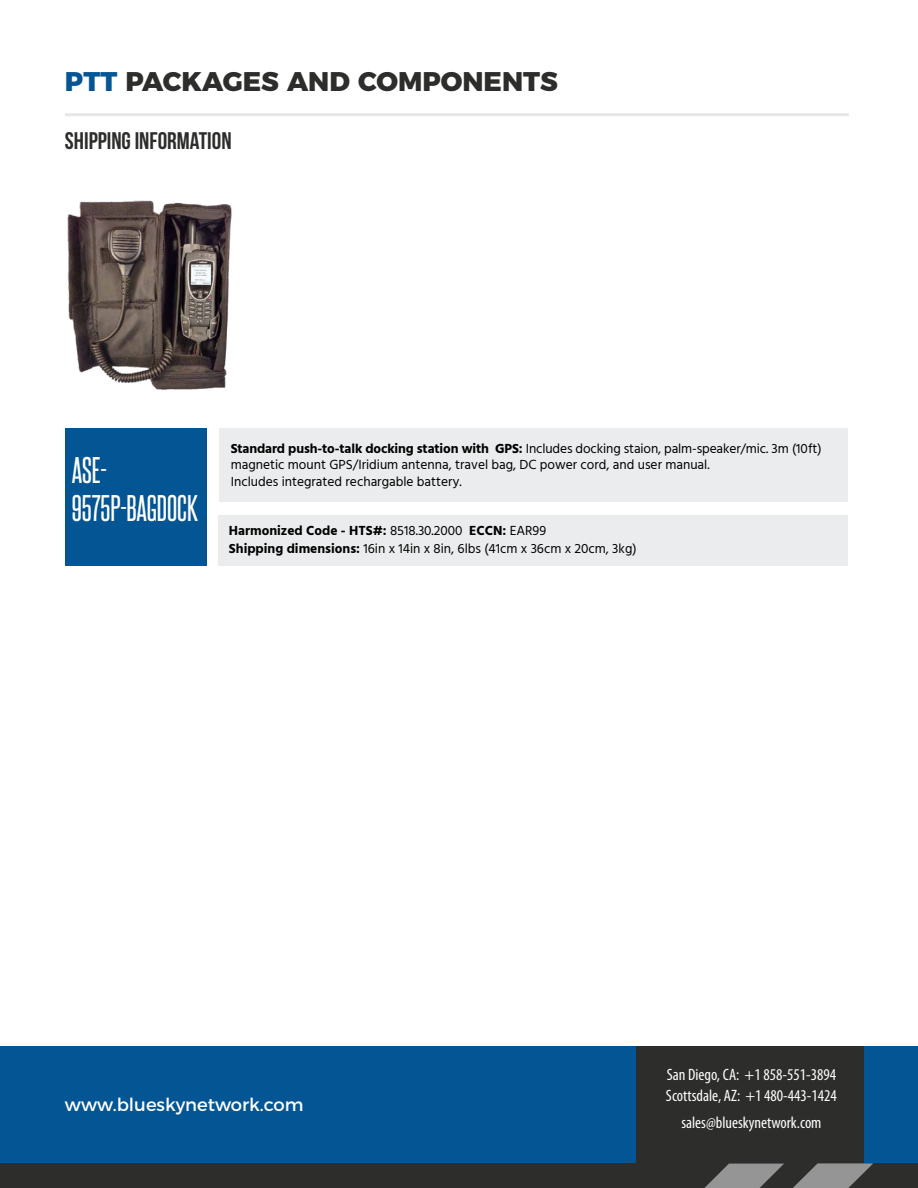
<style>
.page{position:relative;width:918px;height:1188px;background:#fff}
.page>*{position:absolute;margin:0;border:0;box-sizing:border-box;transform-origin:0 0}
.t1{font:31.5px/37.8px "Steelfish Rg";color:#fff}
.t2{font:800 27px "Montserrat";color:#2d2d2c}
.t3{font:24px "Bebas Neue";color:#2d2d2c}
.t4{font:18px "Montserrat";color:#fff}
.t5{font:condensed 16.5px/21px "Myriad Pro";color:#fff}
.t6{font:13.5px/16.5px "Hind";color:#000}
.s1{color:#045594}
.s2{font-weight:700}
</style>
<div class="page">
<div style="left:219px;top:428px;width:628px;height:74px;background:#ebeced"></div>
<div style="left:65px;top:428px;width:142px;height:138px;background:#045594"></div>
<div style="left:218px;top:515px;width:629px;height:51px;background:#ebeced"></div>
<img style="left:67px;top:200px;width:165px;height:190px">
<hr style="left:65px;top:113px;width:784px;height:3px;background:#e7e7e7">
<div style="left:0;top:1046px;width:918px;height:119px;background:#045594"></div>
<div style="left:636px;top:1046px;width:228px;height:119px;background:#2d2d2c"></div>
<div style="left:0;top:1164px;width:918px;height:24px;background:#2d2d2c"></div>
<svg style="left:704px;top:1163px;width:169px;height:25px"></svg>
<h2 class="t2" style="left:65px;top:59px;width:494px"><span class="s1">PTT</span> PACKAGES AND COMPONENTS</h2>
<h3 class="t3" style="left:65px;top:128px;width:168px">SHIPPING INFORMATION</h3>
<h1 class="t1" style="left:72px;top:450px;width:128px">ASE-<br>9575P-BAGDOCK</h1>
<p class="t6" style="left:231px;top:441px;width:592px"><span class="s2">Standard push-to-talk docking station with GPS:</span> Includes docking staion, palm-speaker/mic. 3m (10ft) magnetic mount GPS/Iridium antenna, travel bag, DC power cord, and user manual.<br>Includes integrated rechargable battery.</p>
<p class="t6" style="left:229px;top:523px;width:409px;line-height:18px"><span class="s2">Harmonized Code - HTS#:</span> 8518.30.2000 <span class="s2">ECCN:</span> EAR99<br><span class="s2">Shipping dimensions:</span> 16in x 14in x 8in, 6lbs (41cm x 36cm x 20cm, 3kg)</p>
<h3 class="t4" style="left:65px;top:1090px;width:240px">www.blueskynetwork.com</h3>
<p class="t5" style="left:666px;top:1064px;width:172px">San Diego, CA: +1 858-551-3894<br>Scottsdale, AZ: +1 480-443-1424</p>
<p class="t5" style="left:681px;top:1112px;width:142px">sales@blueskynetwork.com</p>
</div>
